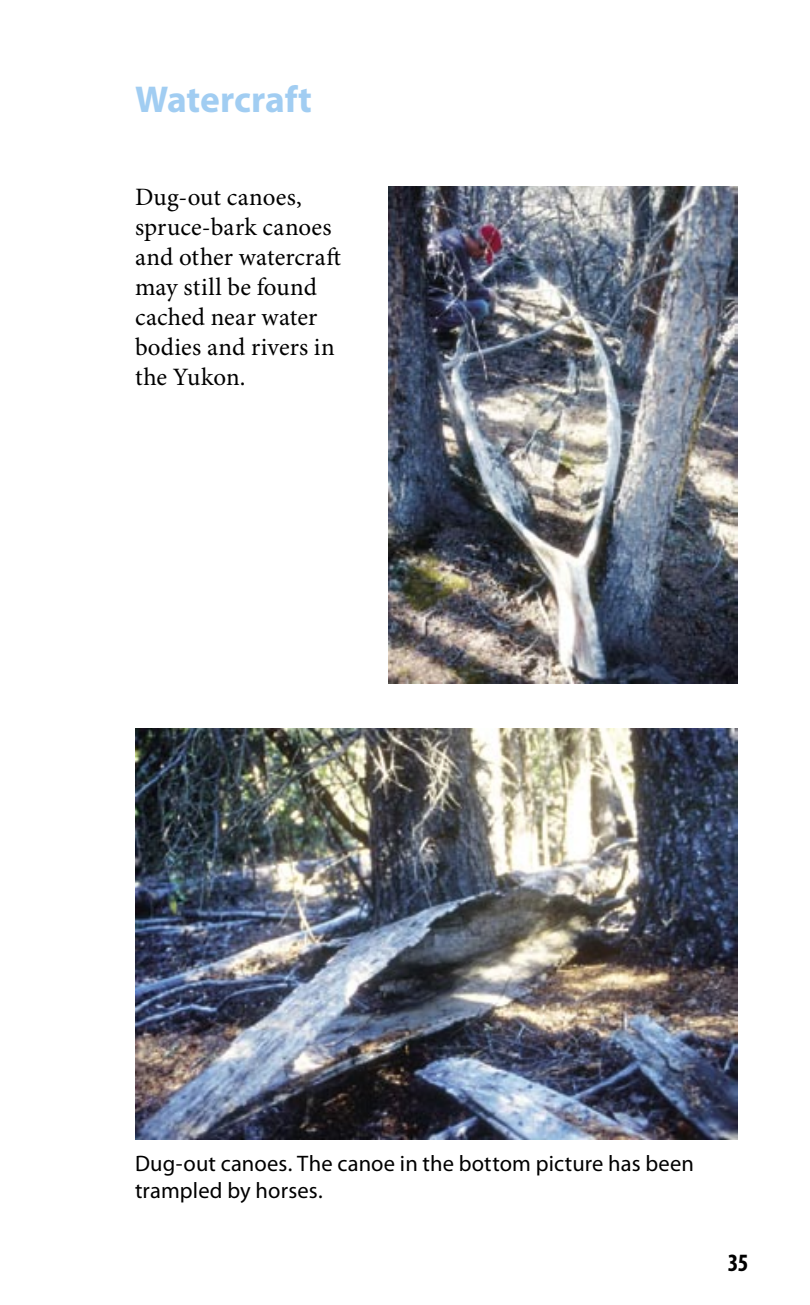
<style>
.page{position:relative;width:810px;height:1305px;background:#fff}
.page>*{position:absolute;margin:0;border:0;box-sizing:border-box;transform-origin:0 0}
.t1{font:700 37.5px "Myriad Pro";letter-spacing:-.005em;color:#a1cdf2}
.t2{font:25px/30px "Minion Pro";letter-spacing:.005em;color:#000}
.t3{font:700 condensed 25px "Myriad Pro";color:#000}
.t4{font:22.5px/27.5px "Myriad Pro";letter-spacing:.005em;color:#000}
</style>
<div class="page">
<img style="left:388px;top:186px;width:350px;height:498px">
<img style="left:135px;top:729px;width:603px;height:410px">
<h1 class="t1" style="left:135px;top:79px;width:179px">Watercraft</h1>
<p class="t2" style="left:135px;top:183px;width:208px">Dug-out canoes, spruce-bark canoes and other watercraft may still be found cached near water bodies and rivers in the Yukon.</p>
<p class="t4" style="left:135px;top:1150px;width:561px">Dug-out canoes. The canoe in the bottom picture has been trampled by horses.</p>
<p class="t3" style="left:728px;top:1249px;width:22px">35</p>
</div>
